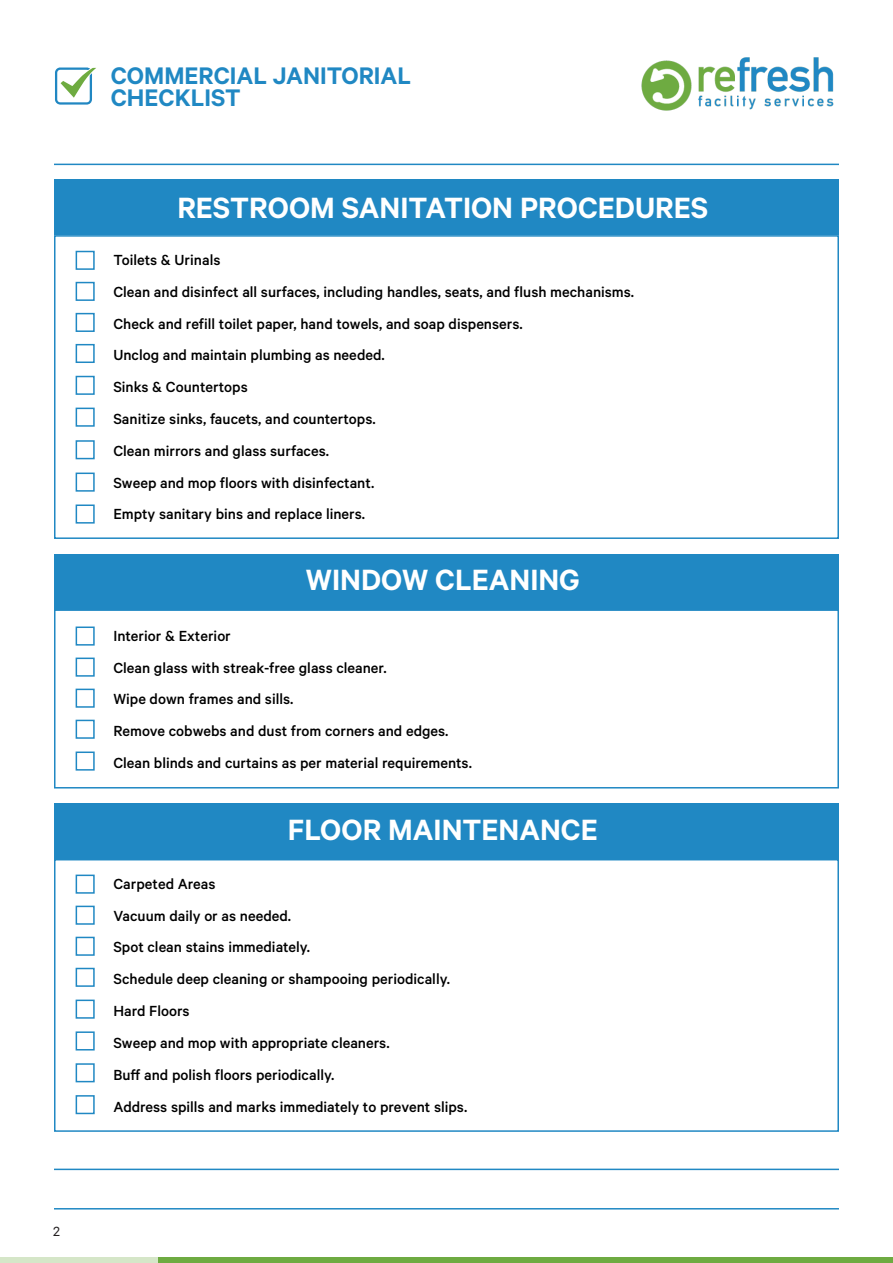
<style>
.page{position:relative;width:893px;height:1263px;background:#fff}
.page>*{position:absolute;margin:0;border:0;box-sizing:border-box;transform-origin:0 0}
.t1{font:600 33px "Calibre";color:#fff}
.t2{font:600 27px/21.6px "Calibre";color:#2088c3}
.t3{font:500 16.5px "Calibre";color:#000}
.t4{font:15px "Calibre";color:#231f20}
</style>
<div class="page">
<div style="left:0;top:1257px;width:735px;height:6px;background:#d5e6c8"></div>
<div style="left:158px;top:1257px;width:735px;height:6px;background:#6eab41"></div>
<img style="left:641px;top:57px;width:193px;height:54px">
<svg style="left:55px;top:68px;width:41px;height:37px"></svg>
<div style="left:76px;top:251px;width:19px;height:19px;border:2px solid #2088c3"></div>
<div style="left:76px;top:626px;width:19px;height:20px;border:2px solid #2088c3"></div>
<div style="left:76px;top:874px;width:19px;height:20px;border:2px solid #2088c3"></div>
<div style="left:76px;top:282px;width:19px;height:19px;border:2px solid #2088c3"></div>
<div style="left:76px;top:657px;width:19px;height:20px;border:2px solid #2088c3"></div>
<div style="left:76px;top:906px;width:19px;height:19px;border:2px solid #2088c3"></div>
<div style="left:76px;top:313px;width:19px;height:19px;border:2px solid #2088c3"></div>
<div style="left:76px;top:689px;width:19px;height:19px;border:2px solid #2088c3"></div>
<div style="left:76px;top:937px;width:19px;height:19px;border:2px solid #2088c3"></div>
<div style="left:76px;top:344px;width:19px;height:19px;border:2px solid #2088c3"></div>
<div style="left:76px;top:720px;width:19px;height:19px;border:2px solid #2088c3"></div>
<div style="left:76px;top:968px;width:19px;height:19px;border:2px solid #2088c3"></div>
<div style="left:76px;top:376px;width:19px;height:19px;border:2px solid #2088c3"></div>
<div style="left:76px;top:751px;width:19px;height:20px;border:2px solid #2088c3"></div>
<div style="left:76px;top:999px;width:19px;height:20px;border:2px solid #2088c3"></div>
<div style="left:76px;top:1031px;width:19px;height:19px;border:2px solid #2088c3"></div>
<div style="left:76px;top:1063px;width:19px;height:19px;border:2px solid #2088c3"></div>
<div style="left:76px;top:1095px;width:19px;height:19px;border:2px solid #2088c3"></div>
<div style="left:76px;top:408px;width:19px;height:19px;border:2px solid #2088c3"></div>
<div style="left:76px;top:440px;width:19px;height:19px;border:2px solid #2088c3"></div>
<div style="left:76px;top:473px;width:19px;height:19px;border:2px solid #2088c3"></div>
<div style="left:76px;top:504px;width:19px;height:20px;border:2px solid #2088c3"></div>
<div style="left:54px;top:180px;width:785px;height:55px;background:#2088c3"></div>
<div style="left:54px;top:554px;width:785px;height:55px;background:#2088c3"></div>
<div style="left:54px;top:803px;width:785px;height:56px;background:#2088c3"></div>
<div style="left:54px;top:235px;width:785px;height:304px;border:2px solid #2088c3"></div>
<div style="left:54px;top:609px;width:785px;height:179px;border:2px solid #2088c3"></div>
<div style="left:54px;top:859px;width:785px;height:273px;border:2px solid #2088c3"></div>
<hr style="left:54px;top:1208px;width:785px;height:1px;background:#2088c3">
<hr style="left:54px;top:164px;width:785px;height:1px;background:#2088c3">
<hr style="left:54px;top:1168px;width:785px;height:2px;background:#2088c3">
<p class="t4" style="left:53px;top:1223px;width:8px">2</p>
<h2 class="t2" style="left:111px;top:64px;width:302px">COMMERCIAL JANITORIAL<br>CHECKLIST</h2>
<p class="t1" style="left:177px;top:188px;width:532px">RESTROOM SANITATION PROCEDURES</p>
<p class="t3" style="left:113px;top:250px;width:109px">Toilets &amp; Urinals</p>
<p class="t3" style="left:113px;top:282px;width:522px">Clean and disinfect all surfaces, including handles, seats, and flush mechanisms.</p>
<p class="t3" style="left:113px;top:314px;width:411px">Check and refill toilet paper, hand towels, and soap dispensers.</p>
<p class="t3" style="left:113px;top:346px;width:273px">Unclog and maintain plumbing as needed.</p>
<p class="t3" style="left:113px;top:377px;width:136px">Sinks &amp; Countertops</p>
<p class="t3" style="left:113px;top:409px;width:264px">Sanitize sinks, faucets, and countertops.</p>
<p class="t3" style="left:113px;top:441px;width:217px">Clean mirrors and glass surfaces.</p>
<p class="t3" style="left:113px;top:473px;width:262px">Sweep and mop floors with disinfectant.</p>
<p class="t3" style="left:113px;top:505px;width:253px">Empty sanitary bins and replace liners.</p>
<p class="t1" style="left:306px;top:560px;width:275px">WINDOW CLEANING</p>
<p class="t3" style="left:113px;top:626px;width:119px">Interior &amp; Exterior</p>
<p class="t3" style="left:113px;top:658px;width:275px">Clean glass with streak-free glass cleaner.</p>
<p class="t3" style="left:113px;top:690px;width:182px">Wipe down frames and sills.</p>
<p class="t3" style="left:113px;top:721px;width:337px">Remove cobwebs and dust from corners and edges.</p>
<p class="t3" style="left:113px;top:753px;width:360px">Clean blinds and curtains as per material requirements.</p>
<p class="t1" style="left:288px;top:810px;width:311px">FLOOR MAINTENANCE</p>
<p class="t3" style="left:113px;top:874px;width:104px">Carpeted Areas</p>
<p class="t3" style="left:113px;top:906px;width:179px">Vacuum daily or as needed.</p>
<p class="t3" style="left:113px;top:938px;width:198px">Spot clean stains immediately.</p>
<p class="t3" style="left:113px;top:969px;width:338px">Schedule deep cleaning or shampooing periodically.</p>
<p class="t3" style="left:113px;top:1001px;width:78px">Hard Floors</p>
<p class="t3" style="left:113px;top:1033px;width:278px">Sweep and mop with appropriate cleaners.</p>
<p class="t3" style="left:113px;top:1065px;width:222px">Buff and polish floors periodically.</p>
<p class="t3" style="left:113px;top:1097px;width:355px">Address spills and marks immediately to prevent slips.</p>
</div>
